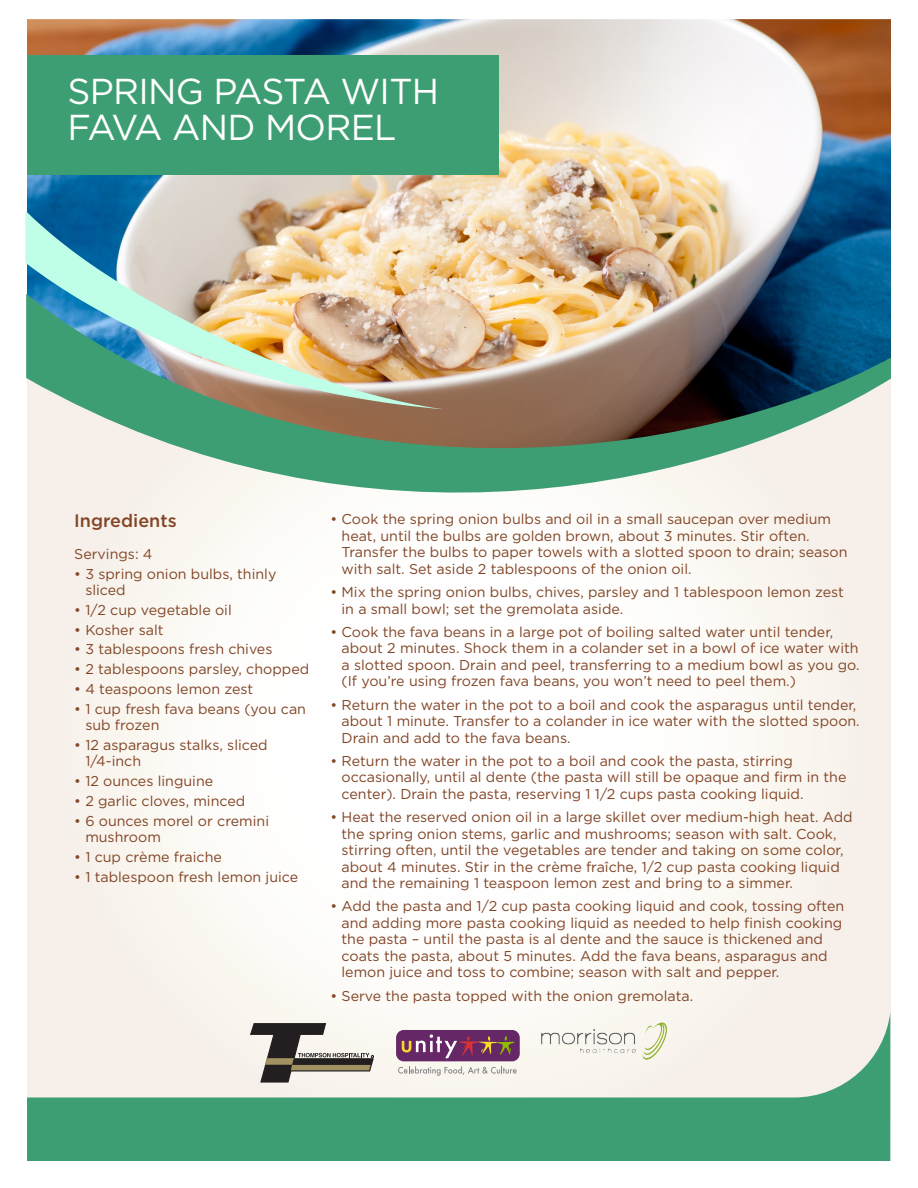
<style>
.page{position:relative;width:918px;height:1188px;background:#fff}
.page>*{position:absolute;margin:0;border:0;box-sizing:border-box;transform-origin:0 0}
.t1{font:36px/36px "Gotham";letter-spacing:-.02em;color:#fff}
.t2{font:500 18px "Gotham";color:#824526}
.t3{font:14.25px/16.5px "Gotham";color:#824526}
</style>
<div class="page">
<div style="left:27px;top:351px;width:864px;height:769px;background:linear-gradient(to right,#fcf9f6,#fcf9f6)"></div>
<img style="left:27px;top:19px;width:864px;height:275px">
<div style="left:27px;top:55px;width:472px;height:120px;background:#3e9e73"></div>
<svg style="left:27px;top:1012px;width:863px;height:149px;background:#99c7ae"></svg>
<svg style="left:398px;top:1066px;width:119px;height:10px"></svg>
<div style="left:396px;top:1030px;width:124px;height:31px;background:#652766;border-radius:8px"></div>
<svg style="left:402px;top:1035px;width:113px;height:23px"></svg>
<svg style="left:250px;top:1023px;width:124px;height:60px"></svg>
<img style="left:542px;top:1023px;width:124px;height:37px">
<svg style="left:27px;top:294px;width:864px;height:278px"></svg>
<img style="left:25px;top:211px;width:421px;height:198px">
<p class="t1" style="left:68px;top:72px;width:373px">SPRING PASTA WITH<br>FAVA AND MOREL</p>
<p class="t2" style="left:74px;top:511px;width:104px">Ingredients</p>
<p class="t3" style="left:74px;top:545px;width:80px">Servings: 4</p>
<p class="t3" style="left:85px;top:565px;width:193px;text-indent:-11px">• 3 spring onion bulbs, thinly sliced</p>
<p class="t3" style="left:74px;top:601px;width:159px">• 1/2 cup vegetable oil</p>
<p class="t3" style="left:74px;top:621px;width:91px">• Kosher salt</p>
<p class="t3" style="left:74px;top:641px;width:200px">• 3 tablespoons fresh chives</p>
<p class="t3" style="left:74px;top:661px;width:236px">• 2 tablespoons parsley, chopped</p>
<p class="t3" style="left:74px;top:680px;width:181px">• 4 teaspoons lemon zest</p>
<p class="t3" style="left:85px;top:700px;width:222px;text-indent:-11px">• 1 cup fresh fava beans (you can sub frozen</p>
<p class="t3" style="left:85px;top:736px;width:184px;text-indent:-11px">• 12 asparagus stalks, sliced<br>1/4-inch</p>
<p class="t3" style="left:74px;top:773px;width:140px">• 12 ounces linguine</p>
<p class="t3" style="left:74px;top:792px;width:173px">• 2 garlic cloves, minced</p>
<p class="t3" style="left:85px;top:812px;width:185px;text-indent:-11px">• 6 ounces morel or cremini mushroom</p>
<p class="t3" style="left:74px;top:848px;width:149px">• 1 cup crème fraiche</p>
<p class="t3" style="left:74px;top:868px;width:226px">• 1 tablespoon fresh lemon juice</p>
<p class="t3" style="left:342px;top:511px;width:508px;text-indent:-11px">• Cook the spring onion bulbs and oil in a small saucepan over medium heat, until the bulbs are golden brown, about 3 minutes. Stir often.<br>Transfer the bulbs to paper towels with a slotted spoon to drain; season with salt. Set aside 2 tablespoons of the onion oil.</p>
<p class="t3" style="left:342px;top:584px;width:504px;text-indent:-11px">• Mix the spring onion bulbs, chives, parsley and 1 tablespoon lemon zest in a small bowl; set the gremolata aside.</p>
<p class="t3" style="left:342px;top:623px;width:520px;text-indent:-11px">• Cook the fava beans in a large pot of boiling salted water until tender, about 2 minutes. Shock them in a colander set in a bowl of ice water with a slotted spoon. Drain and peel, transferring to a medium bowl as you go. (If you’re using frozen fava beans, you won’t need to peel them.)</p>
<p class="t3" style="left:342px;top:696px;width:520px;text-indent:-11px">• Return the water in the pot to a boil and cook the asparagus until tender, about 1 minute. Transfer to a colander in ice water with the slotted spoon.<br>Drain and add to the fava beans.</p>
<p class="t3" style="left:342px;top:752px;width:506px;text-indent:-11px">• Return the water in the pot to a boil and cook the pasta, stirring occasionally, until al dente (the pasta will still be opaque and firm in the center). Drain the pasta, reserving 1 1/2 cups pasta cooking liquid.</p>
<p class="t3" style="left:342px;top:809px;width:513px;text-indent:-11px">• Heat the reserved onion oil in a large skillet over medium-high heat. Add the spring onion stems, garlic and mushrooms; season with salt. Cook, stirring often, until the vegetables are tender and taking on some color, about 4 minutes. Stir in the crème fraîche, 1/2 cup pasta cooking liquid and the remaining 1 teaspoon lemon zest and bring to a simmer.</p>
<p class="t3" style="left:342px;top:898px;width:504px;text-indent:-11px">• Add the pasta and 1/2 cup pasta cooking liquid and cook, tossing often and adding more pasta cooking liquid as needed to help finish cooking the pasta – until the pasta is al dente and the sauce is thickened and coats the pasta, about 5 minutes. Add the fava beans, asparagus and lemon juice and toss to combine; season with salt and pepper.</p>
<p class="t3" style="left:330px;top:987px;width:364px">• Serve the pasta topped with the onion gremolata.</p>
</div>
